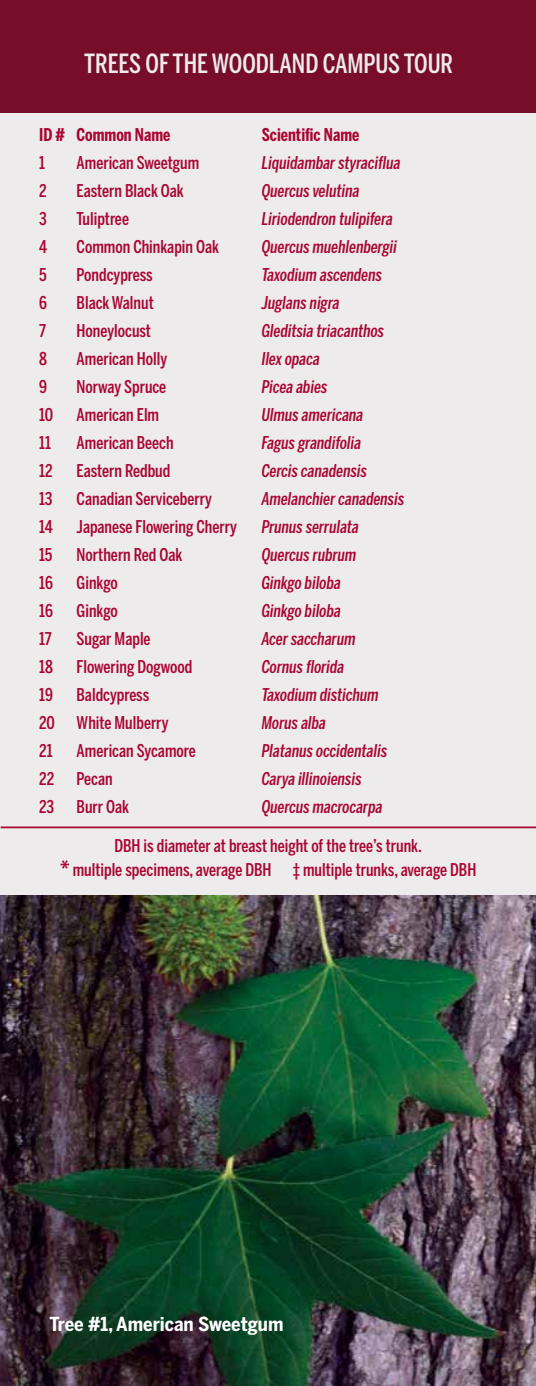
<style>
.page{position:relative;width:536px;height:1386px;background:#fff}
.page>*{position:absolute;margin:0;border:0;box-sizing:border-box;transform-origin:0 0}
.t1{font:500 26.25px "Benton Sans Comp";color:#edebeb}
.t2{font:700 19.25px "Benton Sans Cond";color:#fff}
.t3{font:500 17.5px/28px "Benton Sans Comp";color:#a90533}
.t4{font:italic 500 17.5px/28px "Benton Sans Comp";color:#a90533}
.t5{font:700 17.5px "Benton Sans Comp";color:#a90533}
.s1{font-size:21px}
</style>
<div class="page">
<div style="left:0;top:1px;width:535px;height:1385px;background:#edebeb"></div>
<div style="left:0;top:0;width:536px;height:112px;background:#770d29"></div>
<hr style="left:1px;top:827px;width:535px;height:1px;background:#a90533">
<img style="left:0;top:896px;width:536px;height:490px">
<h1 class="t1" style="left:84px;top:48px;width:370px">TREES OF THE WOODLAND CAMPUS TOUR</h1>
<p class="t5" style="left:261px;top:124px;width:99px">Scientific Name</p>
<p class="t4" style="left:261px;top:149px;width:144px">Liquidambar styraciflua<br>Quercus velutina<br>Liriodendron tulipifera<br>Quercus muehlenbergii<br>Taxodium ascendens<br>Juglans nigra<br>Gleditsia triacanthos<br>Ilex opaca<br>Picea abies<br>Ulmus americana<br>Fagus grandifolia<br>Cercis canadensis<br>Amelanchier canadensis<br>Prunus serrulata<br>Quercus rubrum<br>Ginkgo biloba<br>Ginkgo biloba<br>Acer saccharum<br>Cornus florida<br>Taxodium distichum<br>Morus alba<br>Platanus occidentalis<br>Carya illinoiensis<br>Quercus macrocarpa</p>
<p class="t5" style="left:77px;top:124px;width:95px">Common Name</p>
<p class="t3" style="left:77px;top:149px;width:162px">American Sweetgum<br>Eastern Black Oak<br>Tuliptree<br>Common Chinkapin Oak<br>Pondcypress<br>Black Walnut<br>Honeylocust<br>American Holly<br>Norway Spruce<br>American Elm<br>American Beech<br>Eastern Redbud<br>Canadian Serviceberry<br>Japanese Flowering Cherry<br>Northern Red Oak<br>Ginkgo<br>Ginkgo<br>Sugar Maple<br>Flowering Dogwood<br>Baldcypress<br>White Mulberry<br>American Sycamore<br>Pecan<br>Burr Oak</p>
<p class="t5" style="left:39px;top:124px;width:27px">ID #</p>
<p class="t3" style="left:39px;top:149px;width:17px">1<br>2<br>3<br>4<br>5<br>6<br>7<br>8<br>9<br>10<br>11<br>12<br>13<br>14<br>15<br>16<br>16<br>17<br>18<br>19<br>20<br>21<br>22<br>23</p>
<p class="t3" style="left:60px;top:833px;width:417px;line-height:24.5px;text-align:center">DBH is diameter at breast height of the tree’s trunk.<br><span class="s1">*</span> multiple specimens, average DBH ‡ multiple trunks, average DBH</p>
<p class="t2" style="left:49px;top:1312px;width:235px">Tree #1, American Sweetgum</p>
</div>
